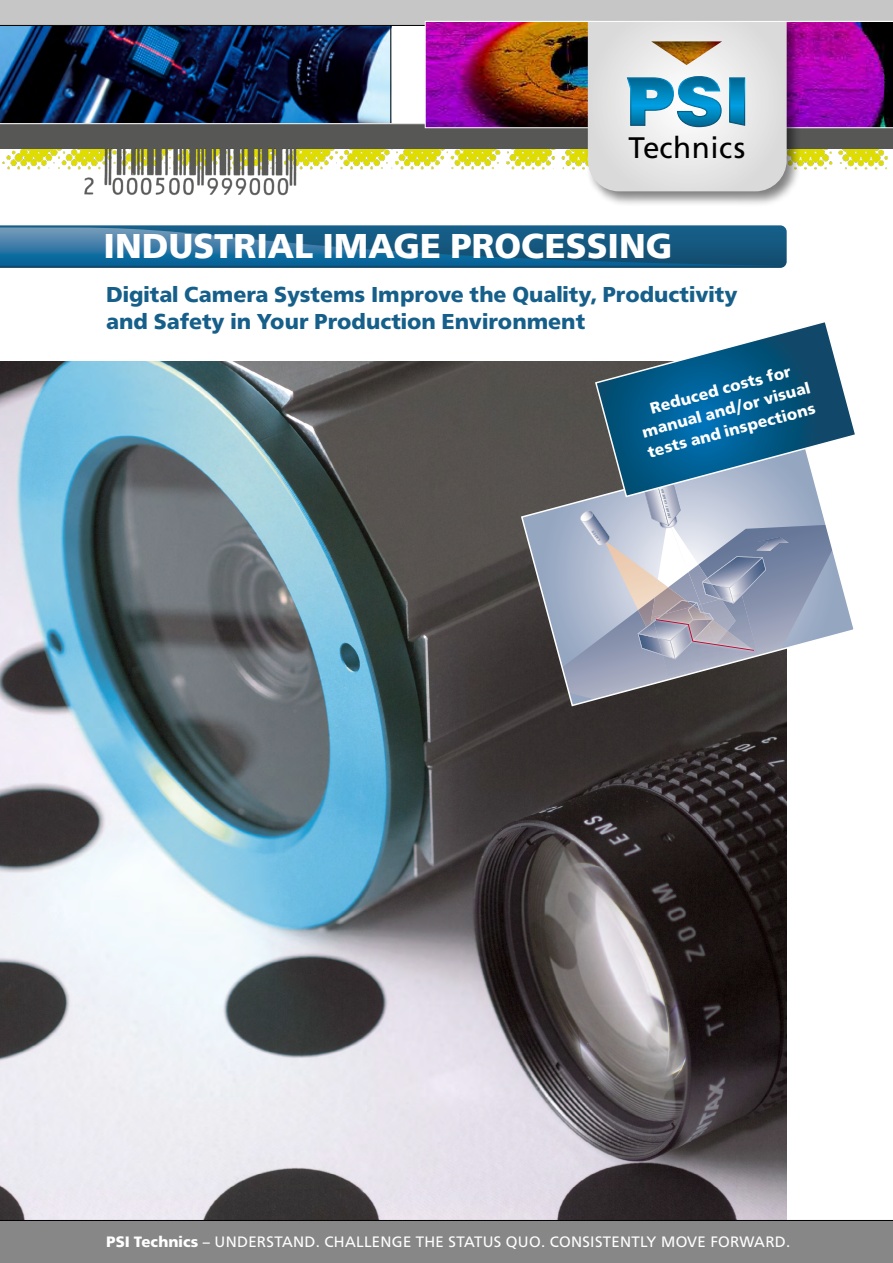
<style>
.page{position:relative;width:893px;height:1263px;background:#fff}
.page>*{position:absolute;margin:0;border:0;box-sizing:border-box;transform-origin:0 0}
.t1{font:700 36px "Frutus T";color:#fff}
.t2{font:29.7px "Frutiger LT Pro";letter-spacing:.02em;color:#000}
.t3{font:700 22.5px/27px "Frutus T";color:#155f8a}
.t4{font:700 16.5px/21px "Frutus T";color:#fff;text-align:center}
.t5{font:15.75px "Frutus T";letter-spacing:.02em;color:#fff}
.t6{font:italic 700 3.45px "Frutus T";color:#7e8aa7}
.s1{font-weight:700}
</style>
<div class="page">
<svg style="left:0;top:225px;width:787px;height:43px;background:#1f658f"></svg>
<img style="left:0;top:361px;width:787px;height:859px">
<svg style="left:520px;top:440px;width:334px;height:267px;background:#989caa"></svg>
<img style="left:0;top:26px;width:390px;height:97px">
<img style="left:13px;top:149px;width:875px;height:21px">
<div style="left:0;top:124px;width:893px;height:25px;background:#575756"></div>
<div style="left:0;top:0;width:893px;height:26px;background:#c6c6c6"></div>
<hr style="left:0;top:25px;width:893px;height:1px;background:#000">
<img style="left:425px;top:22px;width:468px;height:106px">
<img style="left:84px;top:148px;width:214px;height:48px">
<img style="left:2px;top:151px;width:11px;height:19px">
<hr style="left:390px;top:26px;width:1px;height:98px;background:#000">
<hr style="left:0;top:123px;width:425px;height:1px;background:#fff">
<div style="left:585px;top:18px;width:217px;height:189px;background:#000;opacity:.5"></div>
<svg style="left:588px;top:22px;width:199px;height:169px;background:#c7d4d8"></svg>
<hr style="left:425px;top:21px;width:468px;height:1px;background:#fff">
<div style="left:0;top:1220px;width:893px;height:43px;background:#878787"></div>
<hr style="left:0;top:1220px;width:893px;height:1px;background:#000">
<svg style="left:594px;top:322px;width:261px;height:176px"></svg>
<h2 class="t2" style="left:628px;top:130px;width:119px">Technics</h2>
<h1 class="t1" style="left:104px;top:225px;width:570px">INDUSTRIAL IMAGE PROCESSING</h1>
<p class="t3" style="left:106px;top:281px;width:633px">Digital Camera Systems Improve the Quality, Productivity and Safety in Your Production Environment</p>
<p class="t4" style="left:634px;top:402px;width:175px;rotate:-15deg">Reduced costs for manual and/or visual tests and inspections</p>
<p class="t6" style="left:598px;top:542px;width:13px;rotate:-125deg">LASER</p>
<p class="t6" style="left:668px;top:519px;width:32px;rotate:-105deg">SMART CAMERA</p>
<p class="t5" style="left:106px;top:1232px;width:685px"><span class="s1">PSI Technics</span> – UNDERSTAND. CHALLENGE THE STATUS QUO. CONSISTENTLY MOVE FORWARD.</p>
</div>
